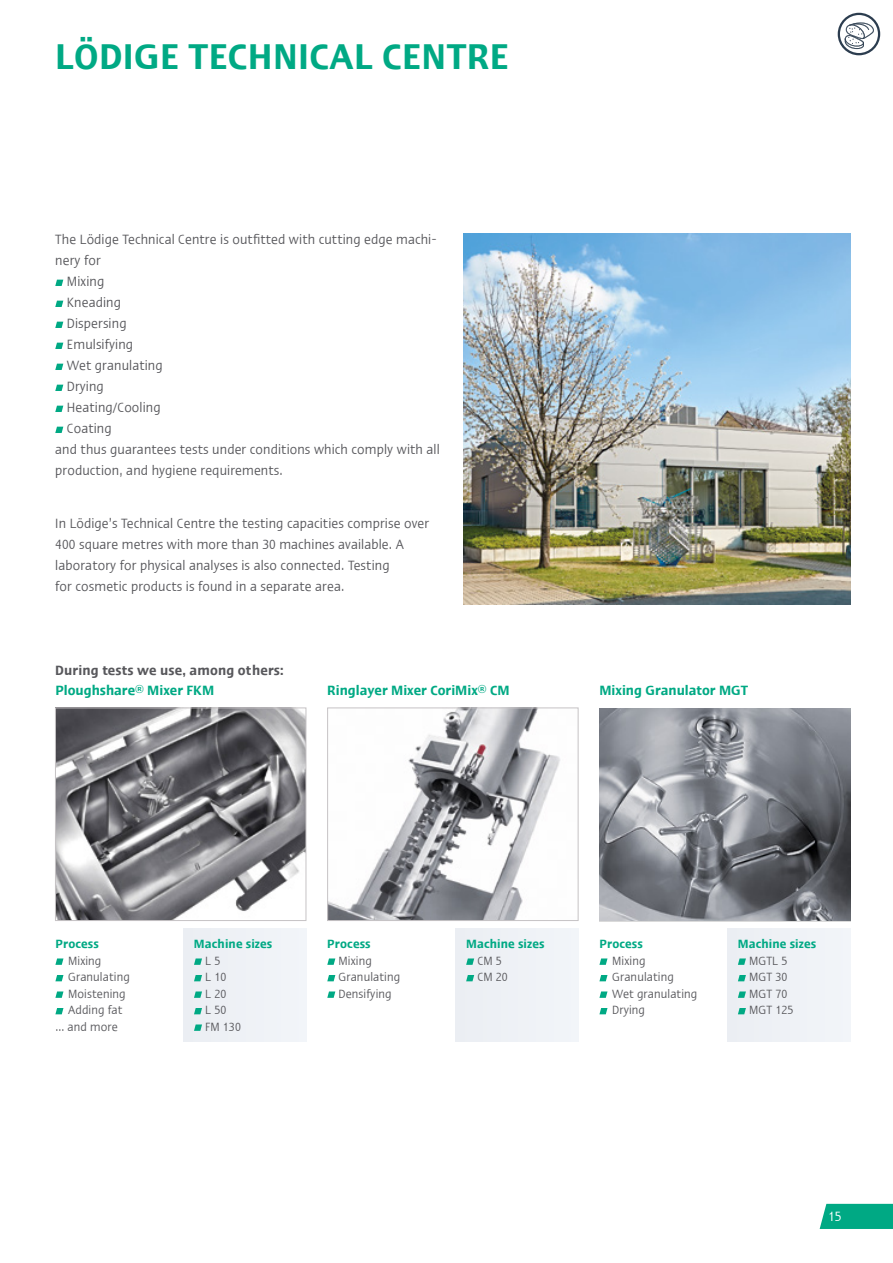
<style>
.page{position:relative;width:893px;height:1263px;background:#fff}
.page>*{position:absolute;margin:0;border:0;box-sizing:border-box;transform-origin:0 0}
.t1{font:600 condensed 36px "Ergo Com";letter-spacing:.01em;color:#00a984}
.t2{font:condensed 13.5px/21px "Ergo Com";letter-spacing:.01em;color:#58585c}
.t3{font:600 condensed 13.5px "Ergo Com";color:#00a984}
.t4{font:600 condensed 13.5px "Ergo Com";letter-spacing:.01em;color:#58585c}
.t5{font:condensed 13.5px "Ergo Com";color:#fff}
.t6{font:condensed 12px/16.5px "Ergo Com";letter-spacing:.01em;color:#58585c}
.t7{font:600 condensed 12px "Ergo Com";letter-spacing:.01em;color:#00a984}
</style>
<div class="page">
<svg style="left:55px;top:280px;width:8px;height:6px"></svg>
<svg style="left:55px;top:301px;width:8px;height:6px"></svg>
<svg style="left:55px;top:322px;width:8px;height:6px"></svg>
<svg style="left:55px;top:343px;width:8px;height:6px"></svg>
<svg style="left:55px;top:364px;width:8px;height:6px"></svg>
<svg style="left:55px;top:385px;width:8px;height:6px"></svg>
<svg style="left:55px;top:406px;width:8px;height:6px"></svg>
<svg style="left:55px;top:427px;width:8px;height:6px"></svg>
<div style="left:820px;top:1204px;width:73px;height:25px;background:#00a984"></div>
<svg style="left:838px;top:13px;width:42px;height:42px"></svg>
<img style="left:57px;top:710px;width:247px;height:209px">
<div style="left:55px;top:708px;width:251px;height:213px;border:1px solid #c6c3c5"></div>
<img style="left:329px;top:710px;width:231px;height:209px">
<div style="left:327px;top:708px;width:251px;height:213px;border:1px solid #c6c3c5"></div>
<img style="left:600px;top:709px;width:251px;height:211px">
<img style="left:463px;top:234px;width:387px;height:371px">
<div style="left:727px;top:929px;width:123px;height:113px;background:#eef1f6"></div>
<div style="left:184px;top:929px;width:122px;height:113px;background:#eef1f6"></div>
<div style="left:456px;top:929px;width:123px;height:113px;background:#eef1f6"></div>
<svg style="left:599px;top:958px;width:8px;height:7px"></svg>
<svg style="left:599px;top:975px;width:8px;height:6px"></svg>
<svg style="left:599px;top:991px;width:8px;height:7px"></svg>
<svg style="left:599px;top:1008px;width:8px;height:6px"></svg>
<svg style="left:55px;top:958px;width:8px;height:7px"></svg>
<svg style="left:55px;top:975px;width:8px;height:6px"></svg>
<svg style="left:55px;top:991px;width:8px;height:7px"></svg>
<svg style="left:55px;top:1008px;width:8px;height:6px"></svg>
<svg style="left:327px;top:958px;width:8px;height:7px"></svg>
<svg style="left:327px;top:975px;width:8px;height:6px"></svg>
<svg style="left:327px;top:991px;width:8px;height:7px"></svg>
<svg style="left:738px;top:958px;width:8px;height:7px"></svg>
<svg style="left:738px;top:975px;width:8px;height:6px"></svg>
<svg style="left:738px;top:991px;width:8px;height:7px"></svg>
<svg style="left:738px;top:1008px;width:8px;height:6px"></svg>
<svg style="left:194px;top:958px;width:8px;height:7px"></svg>
<svg style="left:194px;top:975px;width:8px;height:6px"></svg>
<svg style="left:194px;top:991px;width:8px;height:7px"></svg>
<svg style="left:194px;top:1008px;width:8px;height:6px"></svg>
<svg style="left:194px;top:1024px;width:8px;height:7px"></svg>
<svg style="left:466px;top:958px;width:8px;height:7px"></svg>
<svg style="left:466px;top:975px;width:8px;height:6px"></svg>
<h1 class="t1" style="left:55px;top:30px;width:455px">LÖDIGE TECHNICAL CENTRE</h1>
<p class="t2" style="left:55px;top:228px;width:383px">The Lödige Technical Centre is outfitted with cutting edge machi-</p>
<p class="t2" style="left:55px;top:249px;width:47px">nery for</p>
<p class="t2" style="left:67px;top:270px;width:39px">Mixing</p>
<p class="t2" style="left:67px;top:291px;width:56px">Kneading</p>
<p class="t2" style="left:67px;top:312px;width:61px">Dispersing</p>
<p class="t2" style="left:67px;top:333px;width:68px">Emulsifying</p>
<p class="t2" style="left:67px;top:354px;width:97px">Wet granulating</p>
<p class="t2" style="left:67px;top:375px;width:38px">Drying</p>
<p class="t2" style="left:67px;top:396px;width:95px">Heating/Cooling</p>
<p class="t2" style="left:67px;top:417px;width:46px">Coating</p>
<p class="t2" style="left:55px;top:438px;width:386px">and thus guarantees tests under conditions which comply with all</p>
<p class="t2" style="left:55px;top:459px;width:229px">production, and hygiene requirements.</p>
<p class="t2" style="left:55px;top:512px;width:375px">In Lödige’s Technical Centre the testing capacities comprise over 400 square metres with more than 30 machines available. A laboratory for physical analyses is also connected. Testing<br>for cosmetic products is found in a separate area.</p>
<p class="t4" style="left:55px;top:660px;width:230px">During tests we use, among others:</p>
<p class="t3" style="left:55px;top:681px;width:160px">Ploughshare® Mixer FKM</p>
<p class="t3" style="left:327px;top:681px;width:184px">Ringlayer Mixer CoriMix® CM</p>
<p class="t3" style="left:599px;top:681px;width:150px">Mixing Granulator MGT</p>
<p class="t7" style="left:55px;top:935px;width:45px">Process</p>
<p class="t6" style="left:68px;top:951px;width:35px">Mixing</p>
<p class="t6" style="left:68px;top:968px;width:63px">Granulating</p>
<p class="t6" style="left:68px;top:984px;width:59px">Moistening</p>
<p class="t6" style="left:68px;top:1001px;width:56px">Adding fat</p>
<p class="t6" style="left:55px;top:1017px;width:64px">... and more</p>
<p class="t7" style="left:194px;top:935px;width:80px">Machine sizes</p>
<p class="t6" style="left:205px;top:951px;width:37px">L 5<br>L 10<br>L 20<br>L 50<br>FM 130</p>
<p class="t7" style="left:327px;top:935px;width:45px">Process</p>
<p class="t6" style="left:339px;top:951px;width:63px">Mixing<br>Granulating<br>Densifying</p>
<p class="t7" style="left:466px;top:935px;width:80px">Machine sizes</p>
<p class="t6" style="left:477px;top:951px;width:32px">CM 5<br>CM 20</p>
<p class="t7" style="left:599px;top:935px;width:45px">Process</p>
<p class="t6" style="left:612px;top:951px;width:87px">Mixing<br>Granulating<br>Wet granulating<br>Drying</p>
<p class="t7" style="left:738px;top:935px;width:80px">Machine sizes</p>
<p class="t6" style="left:749px;top:951px;width:46px">MGTL 5<br>MGT 30<br>MGT 70<br>MGT 125</p>
<p class="t5" style="left:828px;top:1207px;width:15px">15</p>
</div>
